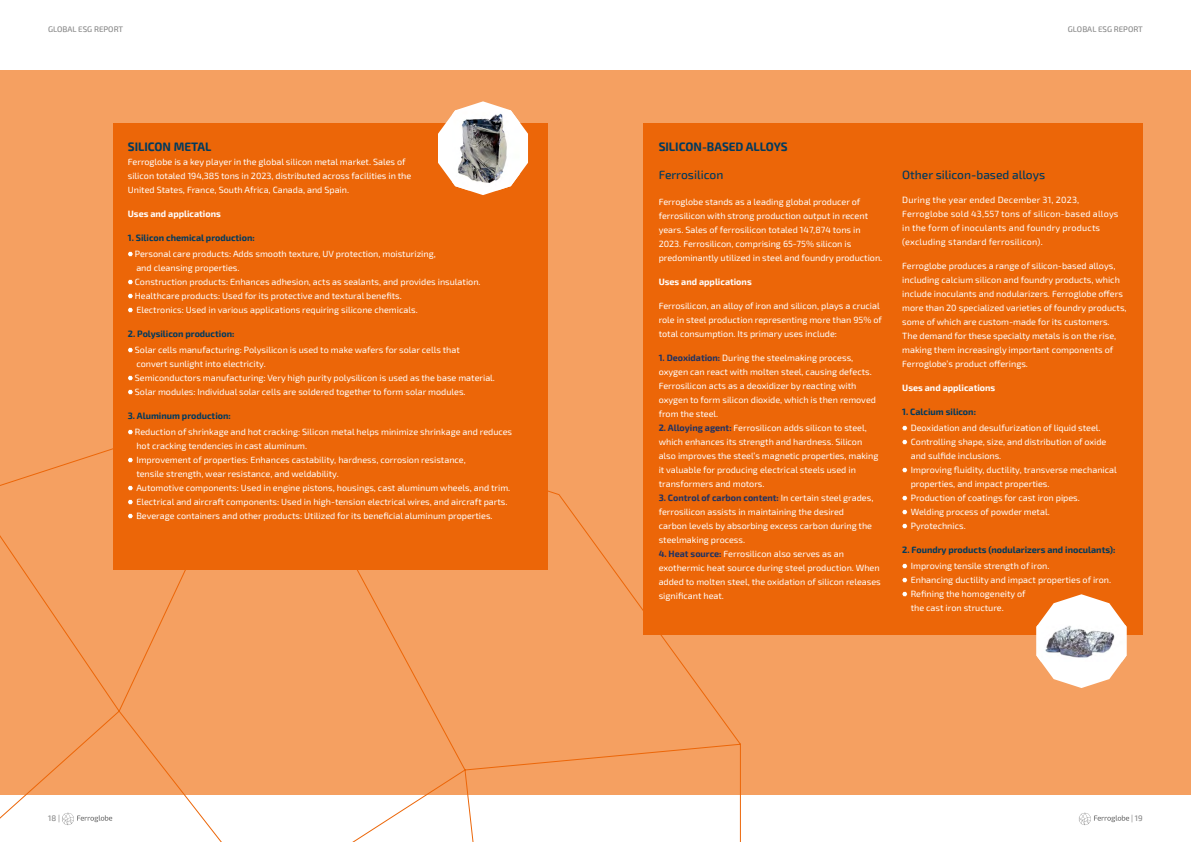
<style>
.page{position:relative;width:1191px;height:842px;background:#fff}
.page>*{position:absolute;margin:0;border:0;box-sizing:border-box;transform-origin:0 0}
.t1{font:500 12px "Exo 2";color:#003a5e}
.t2{font:700 12px "Exo 2";color:#003a5e}
.t3{font:9px/14px "Exo 2";color:#fff}
.t4{font:9px/14px "Exo 2";letter-spacing:.02em;color:#fff}
.t5{font:700 9px "Exo 2";color:#003a5e}
.t6{font:700 9px "Exo 2";color:#fff}
.t7{font:500 8px "Exo 2";color:#878787}
.s1{font-weight:700;color:#1f3262}
</style>
<div class="page">
<div style="left:0;top:71px;width:1191px;height:724px;background:#f5a061"></div>
<svg style="left:0;top:398px;width:741px;height:444px"></svg>
<div style="left:643px;top:123px;width:499px;height:512px;background:#ec6608"></div>
<svg style="left:902px;top:426px;width:5px;height:4px"></svg>
<svg style="left:902px;top:440px;width:5px;height:4px"></svg>
<svg style="left:902px;top:468px;width:5px;height:4px"></svg>
<svg style="left:902px;top:496px;width:5px;height:4px"></svg>
<svg style="left:902px;top:510px;width:5px;height:4px"></svg>
<svg style="left:902px;top:524px;width:5px;height:4px"></svg>
<svg style="left:902px;top:564px;width:5px;height:4px"></svg>
<svg style="left:902px;top:578px;width:5px;height:4px"></svg>
<svg style="left:902px;top:592px;width:5px;height:4px"></svg>
<div style="left:113px;top:123px;width:434px;height:447px;background:#ec6608"></div>
<svg style="left:128px;top:252px;width:5px;height:4px"></svg>
<svg style="left:128px;top:280px;width:5px;height:4px"></svg>
<svg style="left:128px;top:294px;width:5px;height:4px"></svg>
<svg style="left:128px;top:308px;width:5px;height:4px"></svg>
<svg style="left:128px;top:348px;width:5px;height:4px"></svg>
<svg style="left:128px;top:376px;width:5px;height:4px"></svg>
<svg style="left:128px;top:390px;width:5px;height:4px"></svg>
<svg style="left:128px;top:430px;width:5px;height:4px"></svg>
<svg style="left:128px;top:458px;width:5px;height:4px"></svg>
<svg style="left:128px;top:486px;width:5px;height:4px"></svg>
<svg style="left:128px;top:500px;width:5px;height:4px"></svg>
<svg style="left:128px;top:514px;width:5px;height:4px"></svg>
<svg style="left:1037px;top:594px;width:89px;height:94px"></svg>
<img style="left:1036px;top:625px;width:90px;height:36px">
<svg style="left:438px;top:101px;width:90px;height:94px"></svg>
<img style="left:452px;top:110px;width:67px;height:80px">
<svg style="left:62px;top:813px;width:50px;height:12px"></svg>
<svg style="left:1079px;top:813px;width:50px;height:12px"></svg>
<p class="t7" style="left:48px;top:25px;width:76px">GLOBAL ESG REPORT</p>
<h1 class="t2" style="left:128px;top:139px;width:85px">SILICON METAL</h1>
<p class="t3" style="left:128px;top:154px;width:285px">Ferroglobe is a key player in the global silicon metal market. Sales of silicon totaled 194,385 tons in 2023, distributed across facilities in the<br>United States, France, South Africa, Canada, and Spain.</p>
<p class="t6" style="left:128px;top:208px;width:94px">Uses and applications</p>
<p class="t5" style="left:128px;top:232px;width:128px">1. Silicon chemical production:</p>
<p class="t3" style="left:135px;top:246px;width:347px">Personal care products: Adds smooth texture, UV protection, moisturizing,<br>and cleansing properties.<br>Construction products: Enhances adhesion, acts as sealants, and provides insulation.<br>Healthcare products: Used for its protective and textural benefits.<br>Electronics: Used in various applications requiring silicone chemicals.</p>
<p class="t5" style="left:128px;top:328px;width:108px">2. Polysilicon production:</p>
<p class="t3" style="left:135px;top:342px;width:362px">Solar cells manufacturing: Polysilicon is used to make wafers for solar cells that<br>convert sunlight into electricity.<br>Semiconductors manufacturing: Very high purity polysilicon is used as the base material.<br>Solar modules: Individual solar cells are soldered together to form solar modules.</p>
<p class="t5" style="left:128px;top:410px;width:104px">3. Aluminum production:</p>
<p class="t3" style="left:135px;top:424px;width:379px">Reduction of shrinkage and hot cracking: Silicon metal helps minimize shrinkage and reduces hot cracking tendencies in cast aluminum.<br>Improvement of properties: Enhances castability, hardness, corrosion resistance,<br>tensile strength, wear resistance, and weldability.<br>Automotive components: Used in engine pistons, housings, cast aluminum wheels, and trim.<br>Electrical and aircraft components: Used in high-tension electrical wires, and aircraft parts.<br>Beverage containers and other products: Utilized for its beneficial aluminum properties.</p>
<p class="t7" style="left:1068px;top:25px;width:76px">GLOBAL ESG REPORT</p>
<h1 class="t2" style="left:658px;top:139px;width:130px">SILICON-BASED ALLOYS</h1>
<h1 class="t1" style="left:658px;top:168px;width:66px">Ferrosilicon</h1>
<p class="t3" style="left:658px;top:194px;width:225px">Ferroglobe stands as a leading global producer of ferrosilicon with strong production output in recent years. Sales of ferrosilicon totaled 147,874 tons in 2023. Ferrosilicon, comprising 65-75% silicon is predominantly utilized in steel and foundry production.</p>
<p class="t6" style="left:658px;top:276px;width:94px">Uses and applications</p>
<p class="t3" style="left:658px;top:298px;width:225px">Ferrosilicon, an alloy of iron and silicon, plays a crucial role in steel production representing more than 95% of total consumption. Its primary uses include:</p>
<p class="t3" style="left:658px;top:350px;width:219px"><span class="s1">1. Deoxidation:</span> During the steelmaking process, oxygen can react with molten steel, causing defects.<br>Ferrosilicon acts as a deoxidizer by reacting with oxygen to form silicon dioxide, which is then removed from the steel.</p>
<p class="t3" style="left:658px;top:420px;width:221px"><span class="s1">2. Alloying agent:</span> Ferrosilicon adds silicon to steel, which enhances its strength and hardness. Silicon also improves the steel’s magnetic properties, making it valuable for producing electrical steels used in transformers and motors.</p>
<p class="t3" style="left:658px;top:490px;width:216px"><span class="s1">3. Control of carbon content:</span> In certain steel grades, ferrosilicon assists in maintaining the desired carbon levels by absorbing excess carbon during the steelmaking process.</p>
<p class="t3" style="left:658px;top:546px;width:224px"><span class="s1">4. Heat source:</span> Ferrosilicon also serves as an exothermic heat source during steel production. When added to molten steel, the oxidation of silicon releases significant heat.</p>
<h1 class="t1" style="left:902px;top:168px;width:144px">Other silicon-based alloys</h1>
<p class="t4" style="left:902px;top:192px;width:218px">During the year ended December 31, 2023, Ferroglobe sold 43,557 tons of silicon-based alloys in the form of inoculants and foundry products (excluding standard ferrosilicon).</p>
<p class="t3" style="left:902px;top:258px;width:226px">Ferroglobe produces a range of silicon-based alloys, including calcium silicon and foundry products, which include inoculants and nodularizers. Ferroglobe offers more than 20 specialized varieties of foundry products, some of which are custom-made for its customers.<br>The demand for these specialty metals is on the rise, making them increasingly important components of Ferroglobe’s product offerings.</p>
<p class="t6" style="left:902px;top:382px;width:94px">Uses and applications</p>
<p class="t5" style="left:902px;top:406px;width:75px">1. Calcium silicon:</p>
<p class="t3" style="left:910px;top:420px;width:207px">Deoxidation and desulfurization of liquid steel.<br>Controlling shape, size, and distribution of oxide and sulfide inclusions.<br>Improving fluidity, ductility, transverse mechanical properties, and impact properties.<br>Production of coatings for cast iron pipes.<br>Welding process of powder metal.<br>Pyrotechnics.</p>
<p class="t5" style="left:902px;top:544px;width:215px">2. Foundry products (nodularizers and inoculants):</p>
<p class="t3" style="left:910px;top:558px;width:202px">Improving tensile strength of iron.<br>Enhancing ductility and impact properties of iron.<br>Refining the homogeneity of<br>the cast iron structure.</p>
<p class="t7" style="left:48px;top:814px;width:13px">18 |</p>
<p class="t7" style="left:1131px;top:814px;width:13px">| 19</p>
</div>
